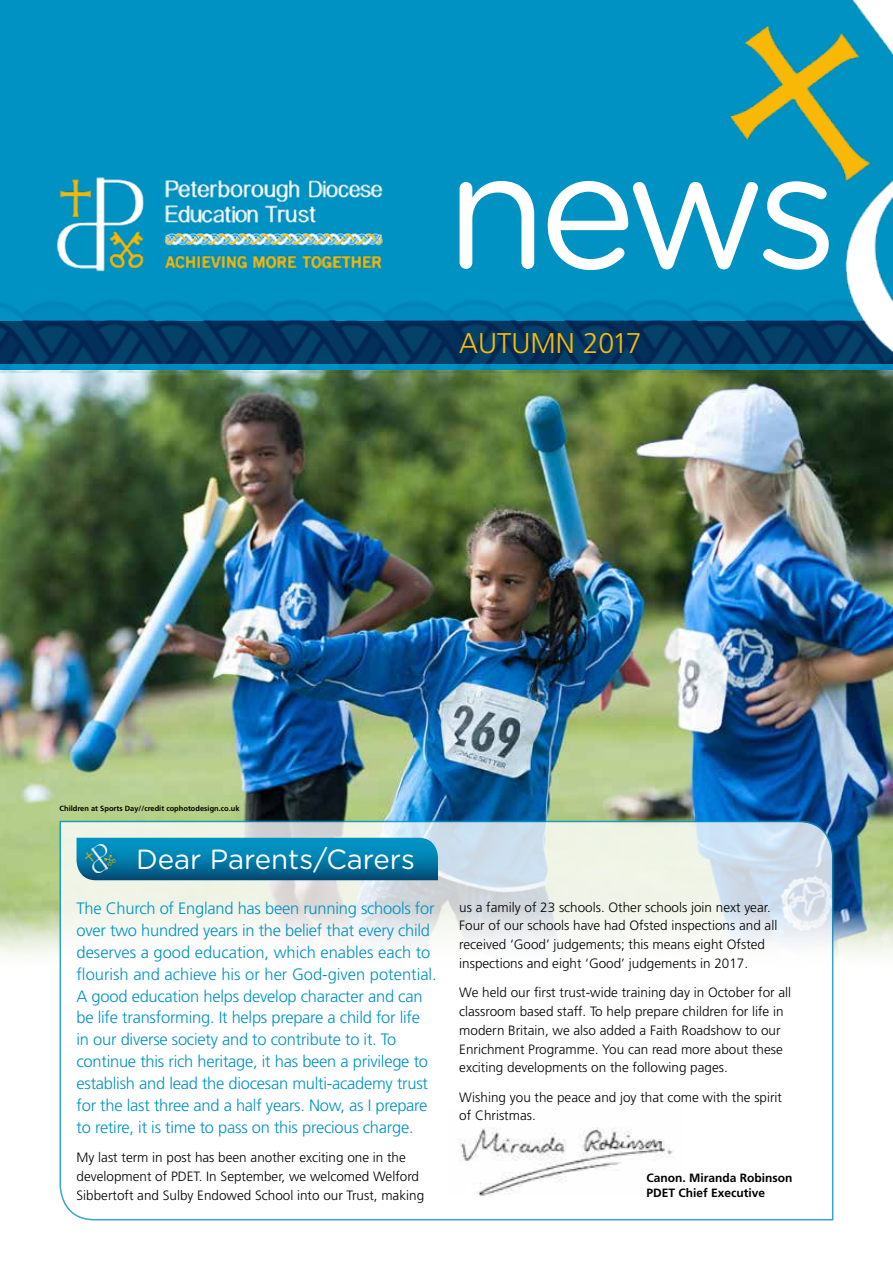
<style>
.page{position:relative;width:893px;height:1263px;background:#fff}
.page>*{position:absolute;margin:0;border:0;box-sizing:border-box;transform-origin:0 0}
.t1{font:165px "Gotham Rounded";color:#fff}
.t2{font:300 28.5px "Frutiger";color:#fbba07}
.t3{font:27.75px "Gotham Rounded";color:#fff}
.t4{font:300 16.5px/21.9px "Frutiger";letter-spacing:-.015em;color:#0092c3}
.t5{font:300 13.5px/18.8px "Frutiger";color:#000}
.t6{font:700 12px/15.6px "Frutiger";color:#000}
.t7{font:700 7.5px "Frutiger";color:#000}
</style>
<div class="page">
<img style="left:0;top:373px;width:893px;height:584px">
<svg style="left:59px;top:820px;width:775px;height:401px"></svg>
<div style="left:0;top:0;width:893px;height:370px;background:#0092c3"></div>
<img style="left:0;top:301px;width:893px;height:72px">
<img style="left:57px;top:177px;width:327px;height:95px">
<img style="left:0;top:321px;width:729px;height:42px">
<img style="left:729px;top:0;width:164px;height:370px">
<svg style="left:77px;top:838px;width:361px;height:42px;background:#0279a6"></svg>
<img style="left:85px;top:844px;width:32px;height:29px">
<img style="left:447px;top:1107px;width:238px;height:90px">
<h1 class="t1" style="left:445px;top:96px;width:394px">news</h1>
<h2 class="t2" style="left:459px;top:327px;width:184px">AUTUMN 2017</h2>
<p class="t7" style="left:60px;top:804px;width:182px">Children at Sports Day//credit cophotodesign.co.uk</p>
<h3 class="t3" style="left:136px;top:840px;width:280px">Dear Parents/Carers</h3>
<p class="t4" style="left:77px;top:897px;width:362px">The Church of England has been running schools for over two hundred years in the belief that every child deserves a good education, which enables each to flourish and achieve his or her God-given potential.<br>A good education helps develop character and can be life transforming. It helps prepare a child for life<br>in our diverse society and to contribute to it. To continue this rich heritage, it has been a privilege to establish and lead the diocesan multi-academy trust for the last three and a half years. Now, as I prepare to retire, it is time to pass on this precious charge.</p>
<p class="t5" style="left:77px;top:1148px;width:349px">My last term in post has been another exciting one in the development of PDET. In September, we welcomed Welford<br>Sibbertoft and Sulby Endowed School into our Trust, making</p>
<p class="t5" style="left:459px;top:898px;width:320px">us a family of 23 schools. Other schools join next year.<br>Four of our schools have had Ofsted inspections and all received ‘Good’ judgements; this means eight Ofsted inspections and eight ‘Good’ judgements in 2017.</p>
<p class="t5" style="left:459px;top:983px;width:334px">We held our first trust-wide training day in October for all classroom based staff. To help prepare children for life in modern Britain, we also added a Faith Roadshow to our Enrichment Programme. You can read more about these exciting developments on the following pages.</p>
<p class="t5" style="left:459px;top:1088px;width:324px">Wishing you the peace and joy that come with the spirit of Christmas.</p>
<p class="t6" style="left:646px;top:1170px;width:148px">Canon. Miranda Robinson<br>PDET Chief Executive</p>
</div>
